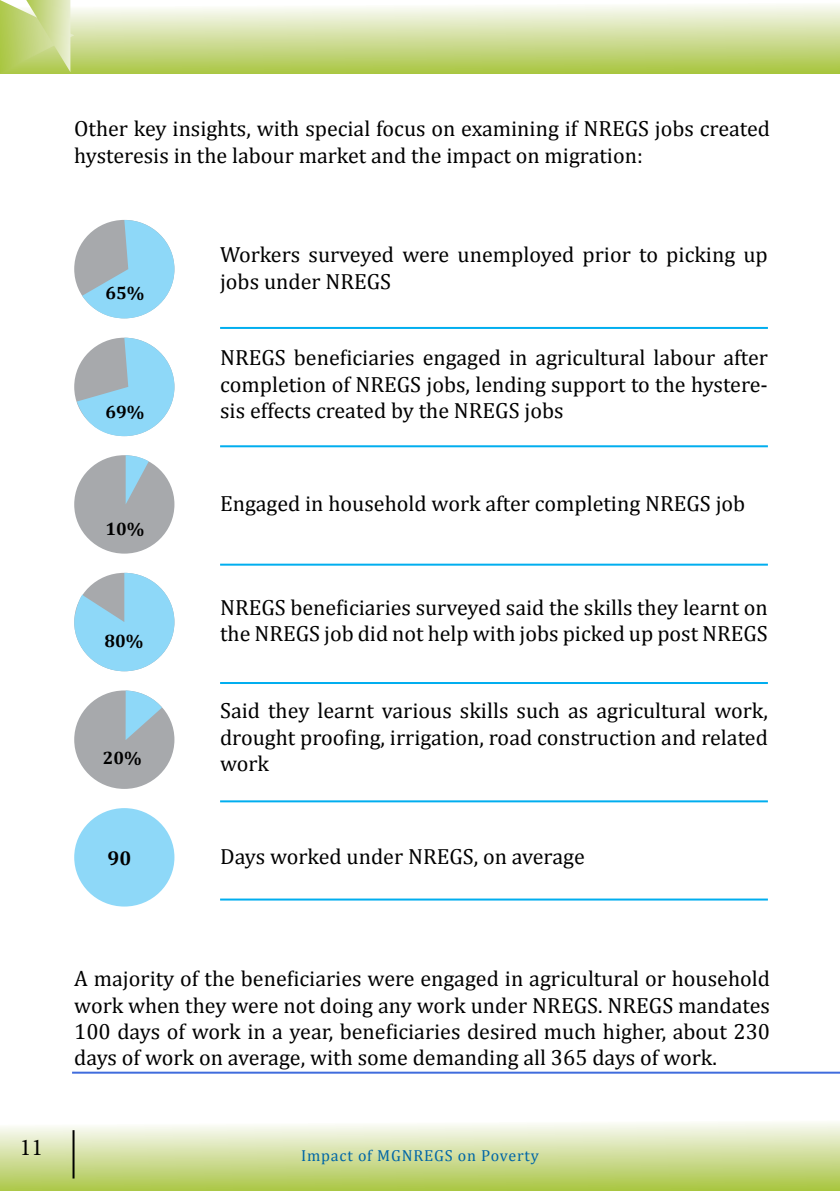
<style>
.page{position:relative;width:840px;height:1191px;background:#fff}
.page>*{position:absolute;margin:0;border:0;box-sizing:border-box;transform-origin:0 0}
.t1{font:24px "Minion Pro";color:#000}
.t2{font:22px/26.4px "Cambria";color:#000}
.t3{font:700 20px "Cambria";color:#000}
.t4{font:700 18px "Cambria";color:#000}
.t5{font:16px "Cambria";letter-spacing:.05em;color:#0066a6}
</style>
<div class="page">
<div style="left:0;top:1117px;width:839px;height:74px;background:linear-gradient(to bottom,#fff,#aac546)"></div>
<div style="left:0;top:0;width:839px;height:73px;background:linear-gradient(to bottom,#fffeff,#a9c444)"></div>
<svg style="left:0;top:0;width:74px;height:73px;background:#c6d784"></svg>
<hr style="left:72px;top:1130px;width:2px;height:48px;background:#000">
<hr style="left:72px;top:1071px;width:767px;height:2px;background:#406cdd">
<div style="left:74px;top:220px;width:100px;height:98px;background:#a7a9ac;border-radius:50%"></div>
<svg style="left:82px;top:220px;width:92px;height:98px"></svg>
<svg style="left:77px;top:338px;width:97px;height:98px"></svg>
<div style="left:74px;top:455px;width:100px;height:98px;background:#a7a9ac;border-radius:50%"></div>
<svg style="left:126px;top:455px;width:23px;height:49px"></svg>
<svg style="left:74px;top:573px;width:100px;height:98px"></svg>
<div style="left:74px;top:808px;width:100px;height:98px;background:#8ed8f8;border-radius:50%"></div>
<div style="left:74px;top:690px;width:100px;height:99px;background:#a7a9ac;border-radius:50%"></div>
<svg style="left:125px;top:690px;width:37px;height:50px"></svg>
<hr style="left:220px;top:327px;width:547px;height:2px;background:#00aeef">
<hr style="left:220px;top:445px;width:547px;height:2px;background:#00aeef">
<hr style="left:220px;top:563px;width:547px;height:2px;background:#00aeef">
<hr style="left:220px;top:682px;width:547px;height:2px;background:#00aeef">
<hr style="left:220px;top:800px;width:547px;height:2px;background:#00aeef">
<hr style="left:220px;top:898px;width:547px;height:2px;background:#00aeef">
<p class="t2" style="left:74px;top:115px;width:697px">Other key insights, with special focus on examining if NREGS jobs created hysteresis in the labour market and the impact on migration:</p>
<p class="t4" style="left:105px;top:280px;width:40px">65%</p>
<p class="t4" style="left:105px;top:399px;width:40px">69%</p>
<p class="t4" style="left:105px;top:516px;width:40px">10%</p>
<p class="t4" style="left:104px;top:628px;width:40px">80%</p>
<p class="t4" style="left:103px;top:745px;width:40px">20%</p>
<p class="t3" style="left:108px;top:844px;width:25px">90</p>
<p class="t2" style="left:220px;top:241px;width:549px">Workers surveyed were unemployed prior to picking up jobs under NREGS</p>
<p class="t2" style="left:220px;top:344px;width:549px;text-align:justify">NREGS beneficiaries engaged in agricultural labour after completion of NREGS jobs, lending support to the hystere&shy;sis effects created by the NREGS jobs</p>
<p class="t2" style="left:220px;top:490px;width:526px">Engaged in household work after completing NREGS job</p>
<p class="t2" style="left:220px;top:594px;width:549px">NREGS beneficiaries surveyed said the skills they learnt on the NREGS job did not help with jobs picked up post NREGS</p>
<p class="t2" style="left:220px;top:697px;width:549px;text-align:justify">Said they learnt various skills such as agricultural work, drought proofing, irrigation, road construction and related work</p>
<p class="t2" style="left:220px;top:843px;width:366px">Days worked under NREGS, on average</p>
<p class="t1" style="left:20px;top:1133px;width:25px">11</p>
<p class="t2" style="left:74px;top:965px;width:697px;text-align:justify">A majority of the beneficiaries were engaged in agricultural or household work when they were not doing any work under NREGS. NREGS mandates 100 days of work in a year, beneficiaries desired much higher, about 230 days of work on average, with some demanding all 365 days of work.</p>
<p class="t5" style="left:301px;top:1146px;width:239px">Impact of MGNREGS on Poverty</p>
</div>
